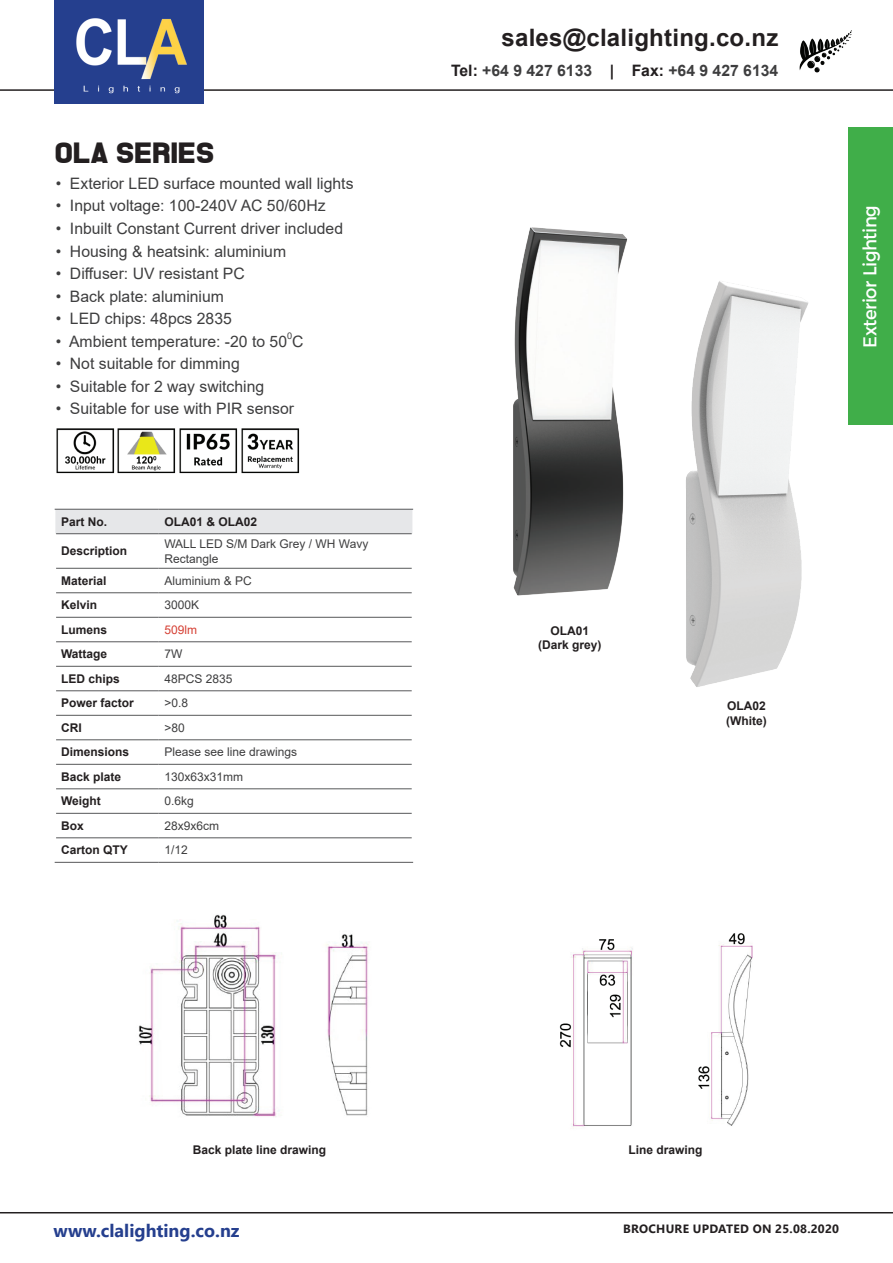
<style>
.page{position:relative;width:893px;height:1263px;background:#fff}
.page>*{position:absolute;margin:0;border:0;box-sizing:border-box;transform-origin:0 0}
.t1{font:30px "Xsotik";letter-spacing:.005em;color:#231f20}
.t2{font:700 24px "Arial";letter-spacing:.01em;color:#231f20}
.t3{font:18.9px "Argentum Sans";letter-spacing:-.025em;color:#fff;scale:.95 1}
.t4{font:700 18px "Segoe UI";color:#253f8e}
.t5{font:15.75px "Arial";color:#3e3e3f}
.t6{font:700 15.75px "Arial";color:#3e3e3f}
.t7{font:700 12px/14.4px "Arial";color:#231f20;text-align:center}
.t8{font:12px/14.4px "Arial";color:#3e3e3f}
.t9{font:700 12px "Segoe UI";letter-spacing:.02em;color:#231f20}
.t10{font:12px "Arial";color:#d53f33}
.t11{font:9.15px "Arial";color:#3e3e3f}
.s1{color:#231f20}
</style>
<div class="page">
<hr style="left:0;top:1212px;width:893px;height:1px;background:#231f20">
<div style="left:848px;top:128px;width:45px;height:297px;background:#40ae49"></div>
<img style="left:513px;top:227px;width:115px;height:369px">
<img style="left:686px;top:281px;width:122px;height:406px">
<img style="left:56px;top:428px;width:53px;height:46px">
<img style="left:109px;top:428px;width:62px;height:46px">
<img style="left:171px;top:428px;width:62px;height:46px">
<img style="left:233px;top:428px;width:67px;height:46px">
<div style="left:55px;top:510px;width:357px;height:24px;background:#e6e7e9"></div>
<hr style="left:55px;top:509px;width:104px;height:1px;background:#57585a">
<hr style="left:159px;top:509px;width:254px;height:1px;background:#57585a">
<hr style="left:56px;top:533px;width:103px;height:1px;background:#57585a">
<hr style="left:159px;top:533px;width:253px;height:1px;background:#57585a">
<hr style="left:56px;top:568px;width:103px;height:1px;background:#57585a">
<hr style="left:159px;top:568px;width:253px;height:1px;background:#57585a">
<hr style="left:56px;top:592px;width:103px;height:1px;background:#57585a">
<hr style="left:159px;top:592px;width:253px;height:1px;background:#57585a">
<hr style="left:56px;top:617px;width:103px;height:1px;background:#57585a">
<hr style="left:159px;top:617px;width:253px;height:1px;background:#57585a">
<hr style="left:56px;top:641px;width:103px;height:1px;background:#57585a">
<hr style="left:159px;top:641px;width:253px;height:1px;background:#57585a">
<hr style="left:56px;top:666px;width:103px;height:1px;background:#57585a">
<hr style="left:159px;top:666px;width:253px;height:1px;background:#57585a">
<hr style="left:56px;top:690px;width:103px;height:1px;background:#57585a">
<hr style="left:159px;top:690px;width:253px;height:1px;background:#57585a">
<hr style="left:56px;top:715px;width:103px;height:1px;background:#57585a">
<hr style="left:159px;top:715px;width:253px;height:1px;background:#57585a">
<hr style="left:56px;top:739px;width:103px;height:1px;background:#57585a">
<hr style="left:159px;top:739px;width:253px;height:1px;background:#57585a">
<hr style="left:56px;top:764px;width:103px;height:1px;background:#57585a">
<hr style="left:159px;top:764px;width:253px;height:1px;background:#57585a">
<hr style="left:56px;top:788px;width:103px;height:1px;background:#57585a">
<hr style="left:159px;top:788px;width:253px;height:1px;background:#57585a">
<hr style="left:56px;top:813px;width:103px;height:1px;background:#57585a">
<hr style="left:159px;top:813px;width:253px;height:1px;background:#57585a">
<hr style="left:56px;top:837px;width:103px;height:1px;background:#57585a">
<hr style="left:159px;top:837px;width:253px;height:1px;background:#57585a">
<hr style="left:55px;top:862px;width:104px;height:1px;background:#57585a">
<hr style="left:159px;top:862px;width:254px;height:1px;background:#57585a">
<img style="left:559px;top:933px;width:194px;height:196px">
<img style="left:138px;top:914px;width:231px;height:203px">
<hr style="left:0;top:89px;width:893px;height:2px;background:#231f20">
<img style="left:799px;top:30px;width:53px;height:43px">
<div style="left:55px;top:0;width:149px;height:104px;background:#253f8e"></div>
<img style="left:76px;top:18px;width:111px;height:76px">
<h1 class="t1" style="left:56px;top:141px;width:161px">OLA SERIES</h1>
<p class="t5" style="left:56px;top:173px;width:299px">• Exterior LED surface mounted wall lights</p>
<p class="t5" style="left:56px;top:195px;width:271px">• Input voltage: 100-240V AC 50/60Hz</p>
<p class="t5" style="left:56px;top:218px;width:289px">• Inbuilt Constant Current driver included</p>
<p class="t5" style="left:56px;top:240px;width:232px">• Housing &amp; heatsink: aluminium</p>
<p class="t5" style="left:56px;top:263px;width:191px">• Diffuser: UV resistant PC</p>
<p class="t5" style="left:56px;top:285px;width:170px">• Back plate: aluminium</p>
<p class="t5" style="left:56px;top:308px;width:178px">• LED chips: 48pcs 2835</p>
<p class="t5" style="left:56px;top:330px;width:249px">• Ambient temperature: -20 to 50 C</p>
<p class="t11" style="left:287px;top:329px;width:7px">0</p>
<p class="t5" style="left:56px;top:353px;width:186px">• Not suitable for dimming</p>
<p class="t5" style="left:56px;top:375px;width:210px">• Suitable for 2 way switching</p>
<p class="t5" style="left:56px;top:398px;width:240px">• Suitable for use with PIR sensor</p>
<p class="t7" style="left:61px;top:515px;width:48px">Part No.</p>
<p class="t7" style="left:164px;top:515px;width:94px">OLA01 &amp; OLA02</p>
<p class="t7" style="left:61px;top:544px;width:68px">Description</p>
<p class="t8" style="left:164px;top:537px;width:206px">WALL LED S/M Dark Grey / WH Wavy<br>Rectangle</p>
<p class="t7" style="left:61px;top:574px;width:47px">Material</p>
<p class="t8" style="left:164px;top:573px;width:89px">Aluminium &amp; PC</p>
<p class="t7" style="left:61px;top:598px;width:38px">Kelvin</p>
<p class="t8" style="left:164px;top:598px;width:36px">3000K</p>
<p class="t7" style="left:61px;top:623px;width:48px">Lumens</p>
<p class="t10" style="left:164px;top:621px;width:34px">509lm</p>
<p class="t7" style="left:61px;top:647px;width:48px">Wattage</p>
<p class="t8" style="left:164px;top:647px;width:19px">7W</p>
<p class="t7" style="left:61px;top:672px;width:60px">LED chips</p>
<p class="t8" style="left:164px;top:671px;width:70px">48PCS 2835</p>
<p class="t7" style="left:61px;top:696px;width:74px">Power factor</p>
<p class="t8" style="left:164px;top:696px;width:25px">&gt;0.8</p>
<p class="t7" style="left:61px;top:721px;width:22px">CRI</p>
<p class="t8" style="left:164px;top:720px;width:22px">&gt;80</p>
<p class="t7" style="left:61px;top:745px;width:70px">Dimensions</p>
<p class="t8" style="left:164px;top:745px;width:134px">Please see line drawings</p>
<p class="t7" style="left:61px;top:770px;width:62px">Back plate</p>
<p class="t8" style="left:164px;top:769px;width:80px">130x63x31mm</p>
<p class="t7" style="left:61px;top:794px;width:41px">Weight</p>
<p class="t8" style="left:164px;top:794px;width:31px">0.6kg</p>
<p class="t7" style="left:61px;top:819px;width:24px">Box</p>
<p class="t8" style="left:164px;top:818px;width:56px">28x9x6cm</p>
<p class="t7" style="left:61px;top:843px;width:68px">Carton QTY</p>
<p class="t8" style="left:164px;top:843px;width:25px">1/12</p>
<h2 class="t2" style="left:502px;top:21px;width:278px">sales@clalighting.co.nz</h2>
<p class="t6" style="left:451px;top:59px;width:329px"><span class="s1">Tel:</span> +64 9 427 6133 <span class="s1">| Fax:</span> +64 9 427 6134</p>
<p class="t7" style="left:538px;top:623px;width:65px">OLA01 (Dark grey)</p>
<p class="t7" style="left:726px;top:699px;width:42px;text-align:left">OLA02 (White)</p>
<p class="t3" style="left:855px;top:348px;width:152px;rotate:-90deg">Exterior Lighting</p>
<p class="t7" style="left:193px;top:1143px;width:135px">Back plate line drawing</p>
<p class="t7" style="left:628px;top:1143px;width:76px">Line drawing</p>
<p class="t4" style="left:54px;top:1214px;width:187px">www.clalighting.co.nz</p>
<p class="t9" style="left:623px;top:1217px;width:217px">BROCHURE UPDATED ON 25.08.2020</p>
</div>
